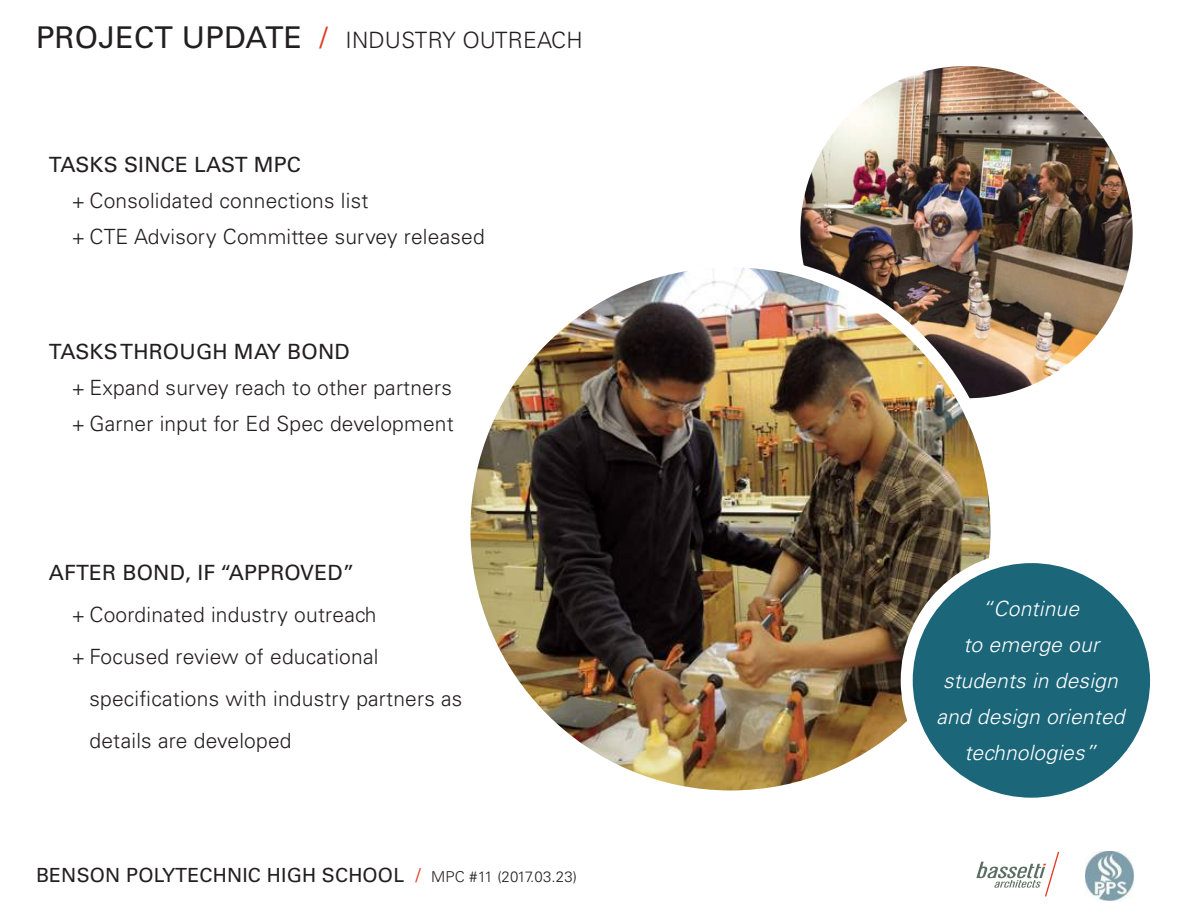
<style>
.page{position:relative;width:1188px;height:918px;background:#fff}
.page>*{position:absolute;margin:0;border:0;box-sizing:border-box;transform-origin:0 0}
.Board_Title{font:300 22.5px "Univers LT Std";letter-spacing:.01em;color:#231f20}
.t1{font:300 21px/42px "Univers LT Std";letter-spacing:.01em;color:#231f20}
.Sub-Bullet{font:italic 300 21px/36px "Univers LT Std";letter-spacing:.01em;color:#fff;text-align:center}
.Bullets{font:21px "Univers LT Std";letter-spacing:.01em;color:#231f20}
.t2{font:19.5px "Univers LT Std";letter-spacing:.01em;color:#231f20}
.s1{font-weight:400;font-size:30px}
.s2{font-weight:400;font-size:30px;color:#e03d26}
.s3{color:#e03d26}
.s4{font-weight:300;font-size:15px}
</style>
<div class="page">
<svg style="left:976px;top:852px;width:83px;height:44px"></svg>
<img style="left:1086px;top:852px;width:48px;height:48px">
<img style="left:794px;top:60px;width:345px;height:344px;border-radius:172px">
<div style="left:788px;top:54px;width:357px;height:356px;border:12px solid #fff;border-radius:50%"></div>
<img style="left:471px;top:261px;width:526px;height:528px">
<div style="left:907px;top:557px;width:249px;height:247px;background:#1b6679;border-radius:50%"></div>
<div style="left:901px;top:551px;width:261px;height:259px;border:12px solid #fff;border-radius:50%"></div>
<p class="Board_Title" style="left:36px;top:26px;width:548px"><span class="s1">PROJECT UPDATE</span> <span class="s2">/</span> INDUSTRY OUTREACH</p>
<p class="Bullets" style="left:49px;top:152px;width:254px">TASKS SINCE LAST MPC</p>
<p class="t1" style="left:71px;top:179px;width:298px">+ Consolidated connections list</p>
<p class="t1" style="left:71px;top:215px;width:415px">+ CTE Advisory Committee survey released</p>
<p class="Bullets" style="left:49px;top:340px;width:302px">TASKS THROUGH MAY BOND</p>
<p class="t1" style="left:71px;top:367px;width:382px">+ Expand survey reach to other partners</p>
<p class="t1" style="left:71px;top:403px;width:384px">+ Garner input for Ed Spec development</p>
<p class="Bullets" style="left:49px;top:560px;width:307px">AFTER BOND, IF “APPROVED”</p>
<p class="t1" style="left:71px;top:594px;width:306px">+ Coordinated industry outreach</p>
<p class="t1" style="left:89px;top:636px;width:374px;text-indent:-18px">+ Focused review of educational specifications with industry partners as details are developed</p>
<p class="t2" style="left:36px;top:864px;width:543px">BENSON POLYTECHNIC HIGH SCHOOL <span class="s3">/</span> <span class="s4">MPC #11 (2017.03.23)</span></p>
<p class="Sub-Bullet" style="left:936px;top:591px;width:190px">“Continue<br>to emerge our students in design and design oriented technologies”</p>
</div>
